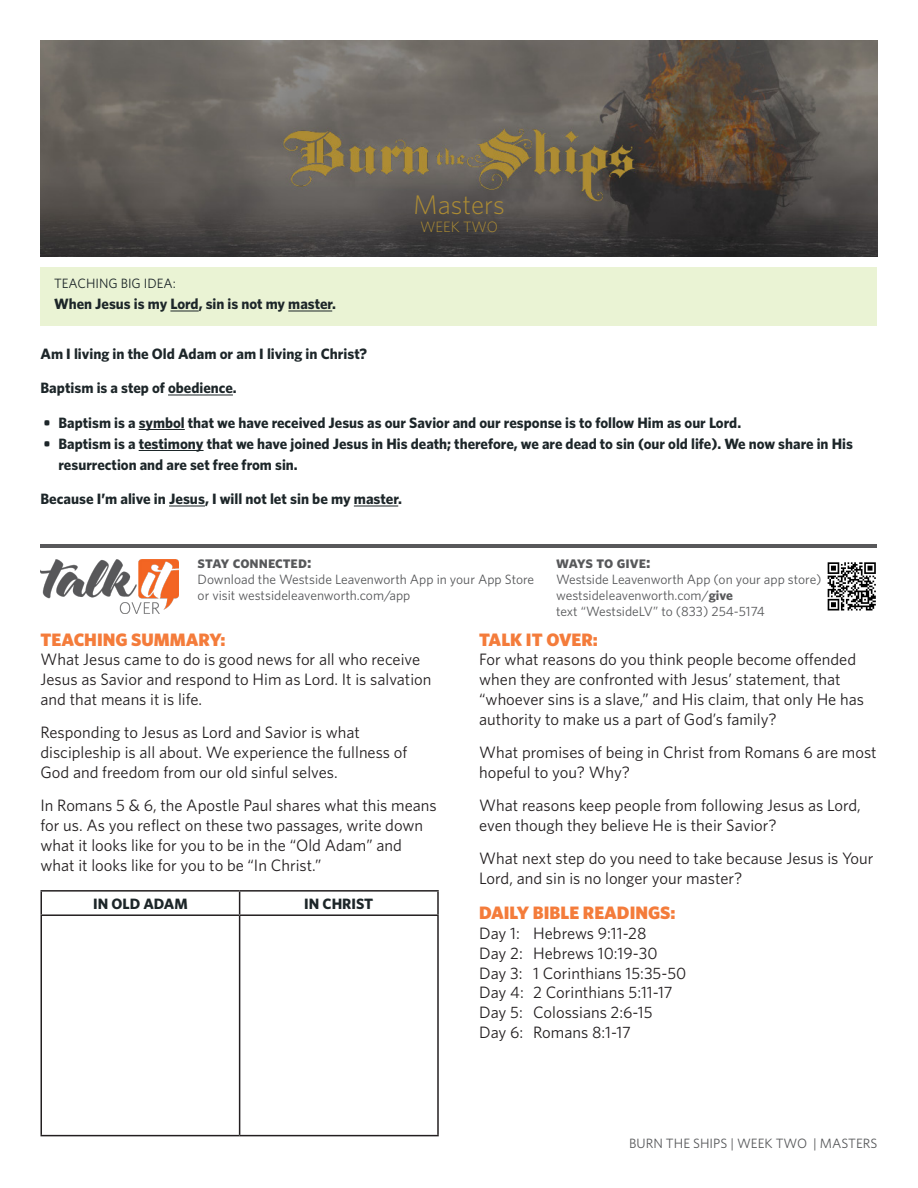
<style>
.page{position:relative;width:918px;height:1188px;background:#fff}
.page>*{position:absolute;margin:0;border:0;box-sizing:border-box;transform-origin:0 0}
.t1{font:300 27px "Whitney HTF";color:#ad8c33}
.H2_Orange{font:900 18px "Whitney HTF";color:#f47c3b}
.TIO-paragraph{font:16.5px/19.8px "Whitney HTF";color:#231f20}
.TIO-Scriptures{font:16.5px "Whitney HTF";color:#231f20}
.Connect_Heading{font:16.5px "Whitney HTF Bold SC";letter-spacing:-.01em;color:#57585a}
.Fillin_Bold_-pad_top{font:700 15px/21px "Whitney HTF";color:#1d2629}
.Teaching_Big_Idea{font:700 15px "Whitney HTF";color:#1d2629}
.Fillin_Bold{font:700 15px "Whitney HTF";color:#1d2629}
.t2{font:15px "Whitney HTF Light SC";color:#ad8c33}
.connect_text{font:13.5px/16.2px "Whitney HTF";color:#57585a}
.Teaching_Big_Idea_He{font:13.5px "Whitney HTF";color:#1d2629}
.s1{font-weight:700}
</style>
<div class="page">
<img style="left:40px;top:40px;width:838px;height:216px">
<div style="left:40px;top:267px;width:838px;height:23px;background:#eaf3d4"></div>
<div style="left:40px;top:282px;width:838px;height:43px;background:#eaf3d4"></div>
<svg style="left:170px;top:311px;width:29px;height:1px"></svg>
<hr style="left:288px;top:311px;width:44px;height:1px;background:#1d2629">
<hr style="left:168px;top:395px;width:65px;height:1px;background:#1d2629">
<hr style="left:139px;top:429px;width:46px;height:1px;background:#1d2629">
<hr style="left:139px;top:450px;width:65px;height:1px;background:#1d2629">
<hr style="left:169px;top:506px;width:36px;height:1px;background:#1d2629">
<hr style="left:354px;top:506px;width:44px;height:1px;background:#1d2629">
<hr style="left:40px;top:890px;width:200px;height:2px;background:#231f20">
<hr style="left:40px;top:892px;width:2px;height:22px;background:#231f20">
<hr style="left:240px;top:890px;width:199px;height:2px;background:#231f20">
<svg style="left:239px;top:892px;width:1px;height:22px"></svg>
<hr style="left:437px;top:892px;width:2px;height:22px;background:#231f20">
<hr style="left:40px;top:914px;width:200px;height:2px;background:#231f20">
<hr style="left:40px;top:916px;width:2px;height:219px;background:#231f20">
<hr style="left:240px;top:914px;width:199px;height:2px;background:#231f20">
<hr style="left:239px;top:916px;width:1px;height:219px;background:#231f20">
<hr style="left:437px;top:916px;width:2px;height:219px;background:#231f20">
<hr style="left:40px;top:1135px;width:200px;height:1px;background:#231f20">
<hr style="left:240px;top:1135px;width:199px;height:1px;background:#231f20">
<hr style="left:40px;top:544px;width:838px;height:4px;background:#58585a">
<img style="left:40px;top:559px;width:138px;height:55px">
<div style="left:826px;top:561px;width:52px;height:51px;background:linear-gradient(to bottom,#fff,#fff)"></div>
<svg style="left:828px;top:562px;width:48px;height:49px"></svg>
<h1 class="t1" style="left:413px;top:189px;width:93px">Masters</h1>
<p class="t2" style="left:420px;top:218px;width:79px">WEEK TWO</p>
<p class="Teaching_Big_Idea_He" style="left:54px;top:275px;width:123px">TEACHING BIG IDEA:</p>
<p class="Teaching_Big_Idea" style="left:54px;top:295px;width:284px">When Jesus is my Lord, sin is not my master.</p>
<p class="Fillin_Bold_-pad_top" style="left:40px;top:342px;width:328px">Am I living in the Old Adam or am I living in Christ?</p>
<p class="Fillin_Bold" style="left:40px;top:379px;width:198px">Baptism is a step of obedience.</p>
<p class="Fillin_Bold_-pad_top" style="left:44px;top:411px;width:699px">• Baptism is a symbol that we have received Jesus as our Savior and our response is to follow Him as our Lord.</p>
<p class="Fillin_Bold_-pad_top" style="left:58px;top:432px;width:796px;text-indent:-15px">• Baptism is a testimony that we have joined Jesus in His death; therefore, we are dead to sin (our old life). We now share in His resurrection and are set free from sin.</p>
<p class="Fillin_Bold_-pad_top" style="left:40px;top:488px;width:363px">Because I’m alive in Jesus, I will not let sin be my master.</p>
<p class="Connect_Heading" style="left:198px;top:552px;width:115px">stay connected:</p>
<p class="connect_text" style="left:198px;top:571px;width:338px">Download the Westside Leavenworth App in your App Store or visit westsideleavenworth.com/app</p>
<p class="Connect_Heading" style="left:556px;top:552px;width:96px">ways to give:</p>
<p class="connect_text" style="left:556px;top:571px;width:267px">Westside Leavenworth App (on your app store) westsideleavenworth.com/<span class="s1">give</span></p>
<p class="connect_text" style="left:556px;top:603px;width:210px">text “WestsideLV” to (833) 254-5174</p>
<p class="H2_Orange" style="left:40px;top:628px;width:187px">TEACHING SUMMARY:</p>
<p class="TIO-paragraph" style="left:40px;top:649px;width:393px">What Jesus came to do is good news for all who receive<br>Jesus as Savior and respond to Him as Lord. It is salvation and that means it is life.</p>
<p class="TIO-paragraph" style="left:40px;top:722px;width:368px">Responding to Jesus as Lord and Savior is what discipleship is all about. We experience the fullness of<br>God and freedom from our old sinful selves.</p>
<p class="TIO-paragraph" style="left:40px;top:795px;width:398px">In Romans 5 &amp; 6, the Apostle Paul shares what this means for us. As you reflect on these two passages, write down what it looks like for you to be in the “Old Adam” and what it looks like for you to be “In Christ.”</p>
<h1 class="Fillin_Bold_-pad_top" style="left:93px;top:893px;width:96px">IN OLD ADAM</h1>
<h1 class="Fillin_Bold_-pad_top" style="left:304px;top:893px;width:71px">IN CHRIST</h1>
<p class="H2_Orange" style="left:479px;top:628px;width:120px">TALK IT OVER:</p>
<p class="TIO-paragraph" style="left:479px;top:649px;width:386px">For what reasons do you think people become offended when they are confronted with Jesus’ statement, that “whoever sins is a slave,” and His claim, that only He has authority to make us a part of God’s family?</p>
<p class="TIO-paragraph" style="left:479px;top:742px;width:399px">What promises of being in Christ from Romans 6 are most hopeful to you? Why?</p>
<p class="TIO-paragraph" style="left:479px;top:795px;width:383px">What reasons keep people from following Jesus as Lord, even though they believe He is their Savior?</p>
<p class="TIO-paragraph" style="left:479px;top:848px;width:396px">What next step do you need to take because Jesus is Your<br>Lord, and sin is no longer your master?</p>
<p class="H2_Orange" style="left:479px;top:902px;width:198px">DAILY BIBLE READINGS:</p>
<p class="TIO-Scriptures" style="left:479px;top:923px;width:169px">Day 1: Hebrews 9:11-28</p>
<p class="TIO-Scriptures" style="left:479px;top:943px;width:180px">Day 2: Hebrews 10:19-30</p>
<p class="TIO-Scriptures" style="left:479px;top:963px;width:209px">Day 3: 1 Corinthians 15:35-50</p>
<p class="TIO-Scriptures" style="left:479px;top:983px;width:195px">Day 4: 2 Corinthians 5:11-17</p>
<p class="TIO-Scriptures" style="left:479px;top:1003px;width:175px">Day 5: Colossians 2:6-15</p>
<p class="TIO-Scriptures" style="left:479px;top:1022px;width:153px">Day 6: Romans 8:1-17</p>
<p class="connect_text" style="left:629px;top:1134px;width:250px">BURN THE SHIPS | WEEK TWO | MASTERS</p>
</div>
